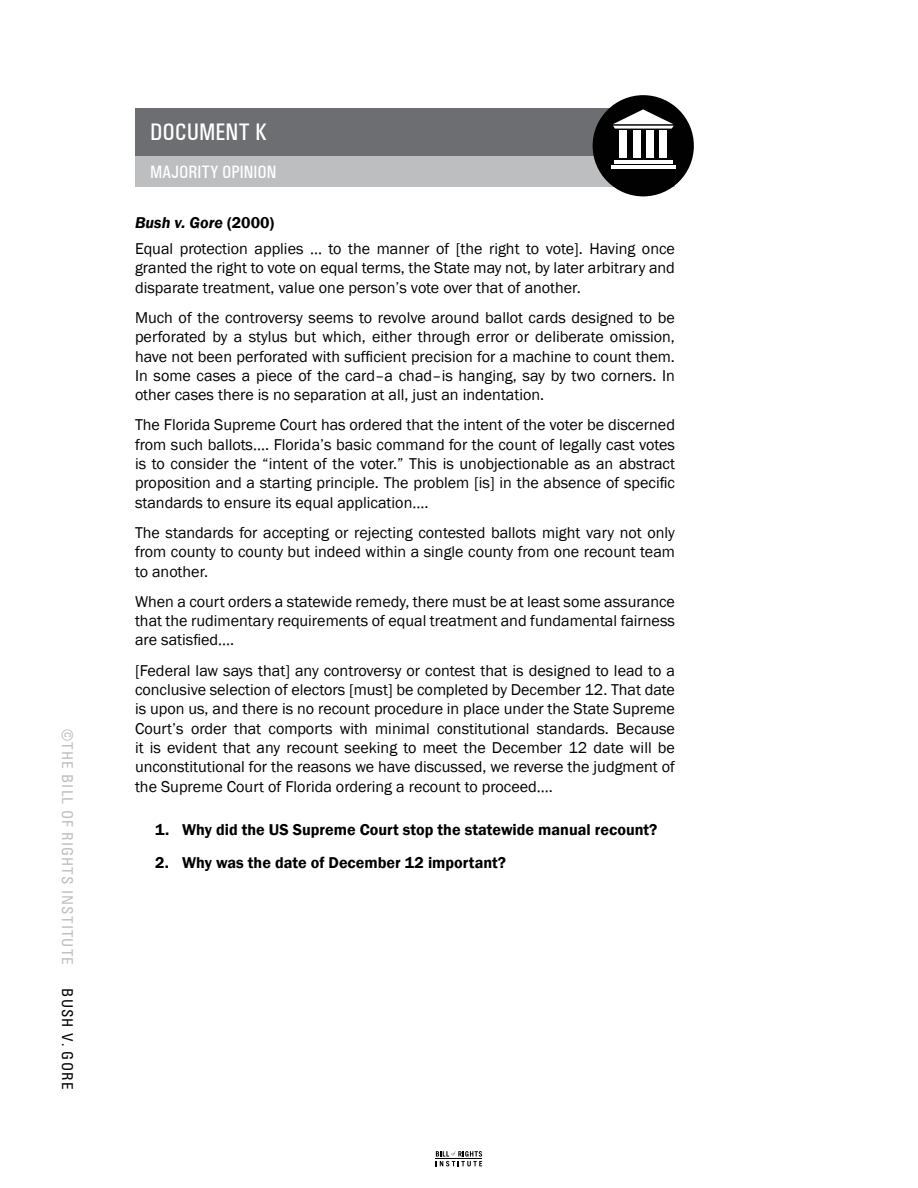
<style>
.page{position:relative;width:918px;height:1188px;background:#fff}
.page>*{position:absolute;margin:0;border:0;box-sizing:border-box;transform-origin:0 0}
.t1{font:500 condensed 24px "Univers";color:#fff}
.t2{font:500 condensed 18px "Univers";color:#fff}
.t3{font:16.2px/19.4px "Franklin Gothic";color:#000;text-align:justify}
.t4{font:600 16.2px "Franklin Gothic";color:#000}
.t5{font:condensed 15px "Univers";letter-spacing:.075em;color:#bcbec0}
.t6{font:condensed 15px "Univers";letter-spacing:.075em;color:#000}
.s1{font-weight:600;font-style:italic}
.s2{font-weight:600}
</style>
<div class="page">
<div style="left:135px;top:108px;width:540px;height:47px;background:#6d6e71"></div>
<div style="left:135px;top:156px;width:540px;height:31px;background:#bcbec0"></div>
<div style="left:593px;top:95px;width:101px;height:101px;background:#010101;border-radius:50%"></div>
<hr style="left:614px;top:160px;width:59px;height:3px;background:#fff">
<hr style="left:611px;top:165px;width:65px;height:4px;background:#fff">
<div style="left:659px;top:130px;width:8px;height:28px;background:#fff"></div>
<div style="left:646px;top:130px;width:8px;height:28px;background:#fff"></div>
<div style="left:633px;top:130px;width:7px;height:28px;background:#fff"></div>
<div style="left:619px;top:130px;width:8px;height:28px;background:#fff"></div>
<svg style="left:613px;top:109px;width:61px;height:20px"></svg>
<svg style="left:436px;top:1151px;width:46px;height:15px"></svg>
<p class="t5" style="left:77px;top:729px;width:237px;rotate:90deg">©THE BILL OF RIGHTS INSTITUTE</p>
<p class="t6" style="left:77px;top:988px;width:102px;rotate:90deg">BUSH V. GORE</p>
<h1 class="t1" style="left:150px;top:118px;width:119px">DOCUMENT K</h1>
<p class="t2" style="left:150px;top:161px;width:128px">MAJORITY OPINION</p>
<p class="t3" style="left:135px;top:210px;width:542px;line-height:26.1px"><span class="s1">Bush v. Gore</span> <span class="s2">(2000)<br></span>Equal protection applies … to the manner of [the right to vote]. Having once</p>
<p class="t3" style="left:135px;top:259px;width:542px">granted the right to vote on equal terms, the State may not, by later arbitrary and disparate treatment, value one person’s vote over that of another.</p>
<p class="t3" style="left:135px;top:308px;width:542px">Much of the controversy seems to revolve around ballot cards designed to be perforated by a stylus but which, either through error or deliberate omission, have not been perforated with sufficient precision for a machine to count them.<br>In some cases a piece of the card–a chad–is hanging, say by two corners. In other cases there is no separation at all, just an indentation.</p>
<p class="t3" style="left:135px;top:416px;width:542px">The Florida Supreme Court has ordered that the intent of the voter be discerned from such ballots…. Florida’s basic command for the count of legally cast votes is to consider the “intent of the voter.” This is unobjectionable as an abstract proposition and a starting principle. The problem [is] in the absence of specific standards to ensure its equal application….</p>
<p class="t3" style="left:135px;top:523px;width:542px">The standards for accepting or rejecting contested ballots might vary not only from county to county but indeed within a single county from one recount team to another.</p>
<p class="t3" style="left:135px;top:592px;width:542px">When a court orders a statewide remedy, there must be at least some assurance that the rudimentary requirements of equal treatment and fundamental fairness are satisfied….</p>
<p class="t3" style="left:135px;top:661px;width:542px">[Federal law says that] any controversy or contest that is designed to lead to a conclusive selection of electors [must] be completed by December 12. That date is upon us, and there is no recount procedure in place under the State Supreme Court’s order that comports with minimal constitutional standards. Because it is evident that any recount seeking to meet the December 12 date will be unconstitutional for the reasons we have discussed, we reverse the judgment of the Supreme Court of Florida ordering a recount to proceed….</p>
<p class="t4" style="left:155px;top:820px;width:504px">1. Why did the US Supreme Court stop the statewide manual recount?</p>
<p class="t4" style="left:155px;top:853px;width:352px">2. Why was the date of December 12 important?</p>
</div>
